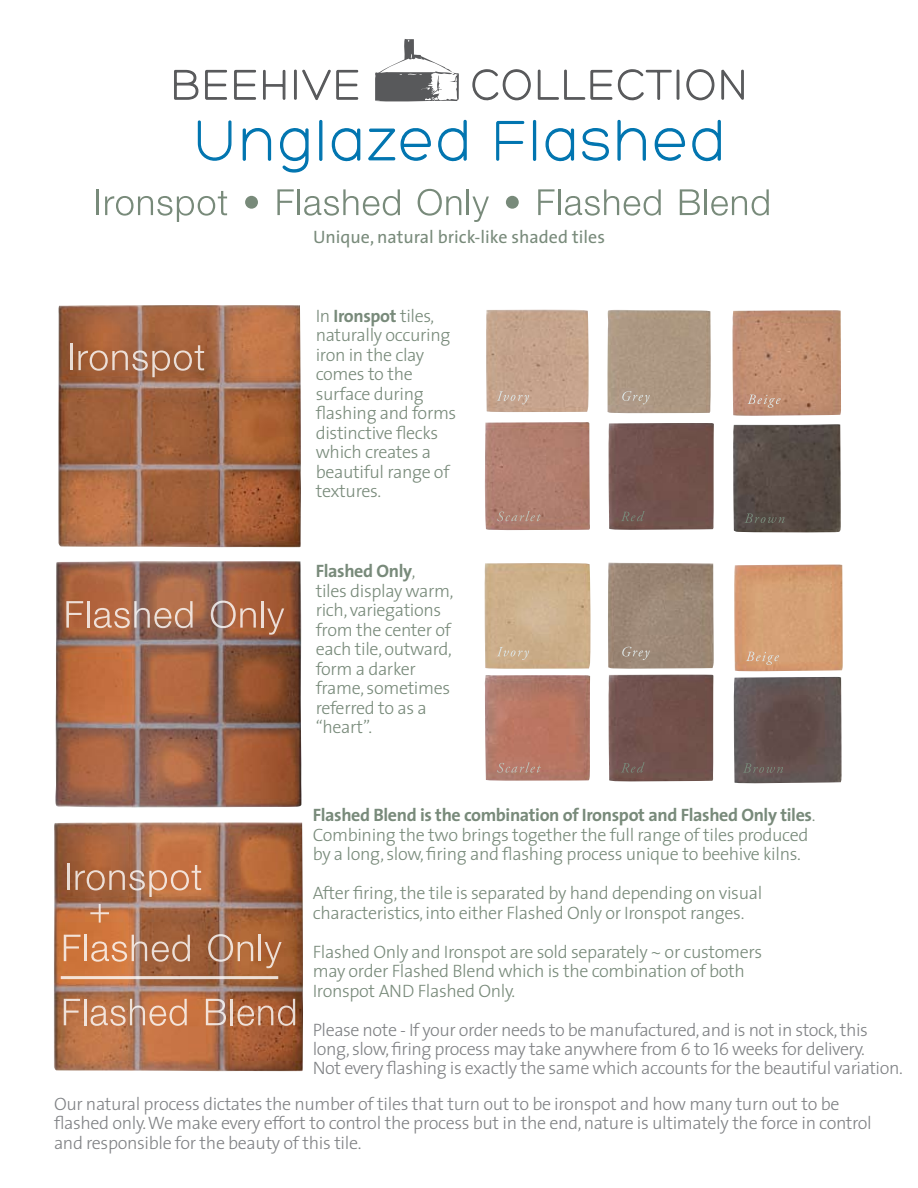
<style>
.page{position:relative;width:918px;height:1188px;background:#fff}
.page>*{position:absolute;margin:0;border:0;box-sizing:border-box;transform-origin:0 0}
.t1{font:300 60px "Hero";letter-spacing:.05em;color:#0175b0;scale:.94 1}
.t2{font:300 18px/19.5px "The Sans";letter-spacing:-.02em;color:#788a7a}
.t3{font:300 18px/19.5px "The Sans";letter-spacing:-.025em;color:#808285}
.t4{font:18px "The Sans";color:#788a7a}
.s1{font-weight:700}
</style>
<div class="page">
<img style="left:608px;top:423px;width:106px;height:107px">
<img style="left:733px;top:677px;width:109px;height:107px">
<img style="left:733px;top:424px;width:108px;height:109px">
<div style="left:607px;top:328px;width:104px;height:85px;background:#ac9782"></div>
<img style="left:608px;top:563px;width:106px;height:106px">
<img style="left:732px;top:310px;width:109px;height:106px">
<img style="left:484px;top:563px;width:107px;height:106px">
<img style="left:486px;top:310px;width:103px;height:102px">
<img style="left:485px;top:422px;width:105px;height:108px">
<img style="left:608px;top:674px;width:106px;height:108px">
<img style="left:734px;top:564px;width:109px;height:108px">
<img style="left:485px;top:675px;width:105px;height:106px">
<img style="left:55px;top:561px;width:247px;height:247px">
<img style="left:54px;top:822px;width:249px;height:250px">
<img style="left:58px;top:305px;width:243px;height:243px">
<svg style="left:497px;top:391px;width:32px;height:13px"></svg>
<svg style="left:622px;top:391px;width:28px;height:13px"></svg>
<svg style="left:748px;top:395px;width:33px;height:13px"></svg>
<svg style="left:497px;top:511px;width:44px;height:10px"></svg>
<svg style="left:621px;top:511px;width:24px;height:10px"></svg>
<svg style="left:745px;top:513px;width:40px;height:10px"></svg>
<svg style="left:497px;top:647px;width:32px;height:13px"></svg>
<svg style="left:622px;top:647px;width:28px;height:13px"></svg>
<svg style="left:746px;top:652px;width:33px;height:13px"></svg>
<svg style="left:497px;top:762px;width:44px;height:11px"></svg>
<svg style="left:621px;top:762px;width:24px;height:11px"></svg>
<svg style="left:743px;top:763px;width:40px;height:10px"></svg>
<hr style="left:70px;top:344px;width:2px;height:26px;background:#fff">
<svg style="left:78px;top:345px;width:126px;height:32px;background:#ae7859"></svg>
<svg style="left:66px;top:601px;width:17px;height:27px"></svg>
<hr style="left:87px;top:601px;width:2px;height:27px;background:#fff">
<svg style="left:94px;top:601px;width:99px;height:27px;background:#b9876d"></svg>
<svg style="left:211px;top:601px;width:45px;height:27px"></svg>
<hr style="left:261px;top:601px;width:3px;height:27px;background:#fff">
<svg style="left:267px;top:608px;width:17px;height:27px"></svg>
<svg style="left:64px;top:999px;width:16px;height:26px"></svg>
<hr style="left:84px;top:999px;width:2px;height:26px;background:#fff">
<svg style="left:91px;top:999px;width:96px;height:27px;background:#cc916f"></svg>
<svg style="left:206px;top:999px;width:20px;height:26px"></svg>
<hr style="left:231px;top:999px;width:2px;height:26px;background:#fff">
<svg style="left:237px;top:999px;width:58px;height:27px;background:#b77b5a"></svg>
<hr style="left:67px;top:863px;width:2px;height:27px;background:#fff">
<svg style="left:75px;top:865px;width:126px;height:32px;background:#bc805d"></svg>
<svg style="left:64px;top:935px;width:17px;height:26px"></svg>
<hr style="left:84px;top:935px;width:3px;height:26px;background:#fff">
<svg style="left:91px;top:935px;width:99px;height:27px;background:#c48a66"></svg>
<svg style="left:208px;top:934px;width:45px;height:28px"></svg>
<hr style="left:259px;top:935px;width:2px;height:26px;background:#fff">
<svg style="left:265px;top:942px;width:17px;height:26px"></svg>
<svg style="left:90px;top:904px;width:19px;height:19px"></svg>
<hr style="left:61px;top:976px;width:217px;height:3px;background:#fff">
<svg style="left:197px;top:121px;width:35px;height:40px"></svg>
<svg style="left:496px;top:120px;width:29px;height:41px"></svg>
<div style="left:533px;top:120px;width:3px;height:41px;border:1px solid #0175b0"></div>
<hr style="left:97px;top:189px;width:2px;height:26px;background:#788a7a">
<svg style="left:105px;top:191px;width:122px;height:31px"></svg>
<svg style="left:242px;top:119px;width:247px;height:209px"></svg>
<div style="left:506px;top:196px;width:13px;height:13px;background:#788a7a;border-radius:50%"></div>
<svg style="left:538px;top:119px;width:231px;height:209px"></svg>
<svg style="left:375px;top:39px;width:84px;height:63px"></svg>
<svg style="left:174px;top:69px;width:112px;height:31px"></svg>
<svg style="left:294px;top:69px;width:65px;height:31px"></svg>
<svg style="left:473px;top:69px;width:57px;height:32px"></svg>
<svg style="left:537px;top:69px;width:143px;height:32px"></svg>
<svg style="left:686px;top:69px;width:28px;height:32px"></svg>
<svg style="left:721px;top:69px;width:23px;height:31px"></svg>
<h1 class="t1" style="left:193px;top:110px;width:567px">Unglazed Flashed</h1>
<p class="t4" style="left:313px;top:222px;width:293px">Unique, natural brick-like shaded tiles</p>
<p class="t2" style="left:316px;top:305px;width:142px">In <span class="s1">Ironspot</span> tiles, naturally occuring iron in the clay comes to the surface during flashing and forms distinctive flecks which creates a beautiful range of textures.</p>
<p class="t2" style="left:316px;top:561px;width:139px"><span class="s1">Flashed Only</span>,<br>tiles display warm, rich, variegations from the center of each tile, outward, form a darker frame, sometimes referred to as a “heart”.</p>
<p class="t2" style="left:313px;top:805px;width:504px"><span class="s1">Flashed Blend is the combination of Ironspot and Flashed Only tiles</span>.<br>Combining the two brings together the full range of tiles produced by a long, slow, firing and flashing process unique to beehive kilns.</p>
<p class="t2" style="left:313px;top:883px;width:451px">After firing, the tile is separated by hand depending on visual characteristics, into either Flashed Only or Ironspot ranges.</p>
<p class="t2" style="left:313px;top:941px;width:451px">Flashed Only and Ironspot are sold separately ~ or customers may order Flashed Blend which is the combination of both<br>Ironspot AND Flashed Only.</p>
<p class="t3" style="left:313px;top:1019px;width:592px">Please note - If your order needs to be manufactured, and is not in stock, this long, slow, firing process may take anywhere from 6 to 16 weeks for delivery.<br>Not every flashing is exactly the same which accounts for the beautiful variation.</p>
<p class="t3" style="left:54px;top:1093px;width:819px">Our natural process dictates the number of tiles that turn out to be ironspot and how many turn out to be flashed only. We make every effort to control the process but in the end, nature is ultimately the force in control and responsible for the beauty of this tile.</p>
</div>
